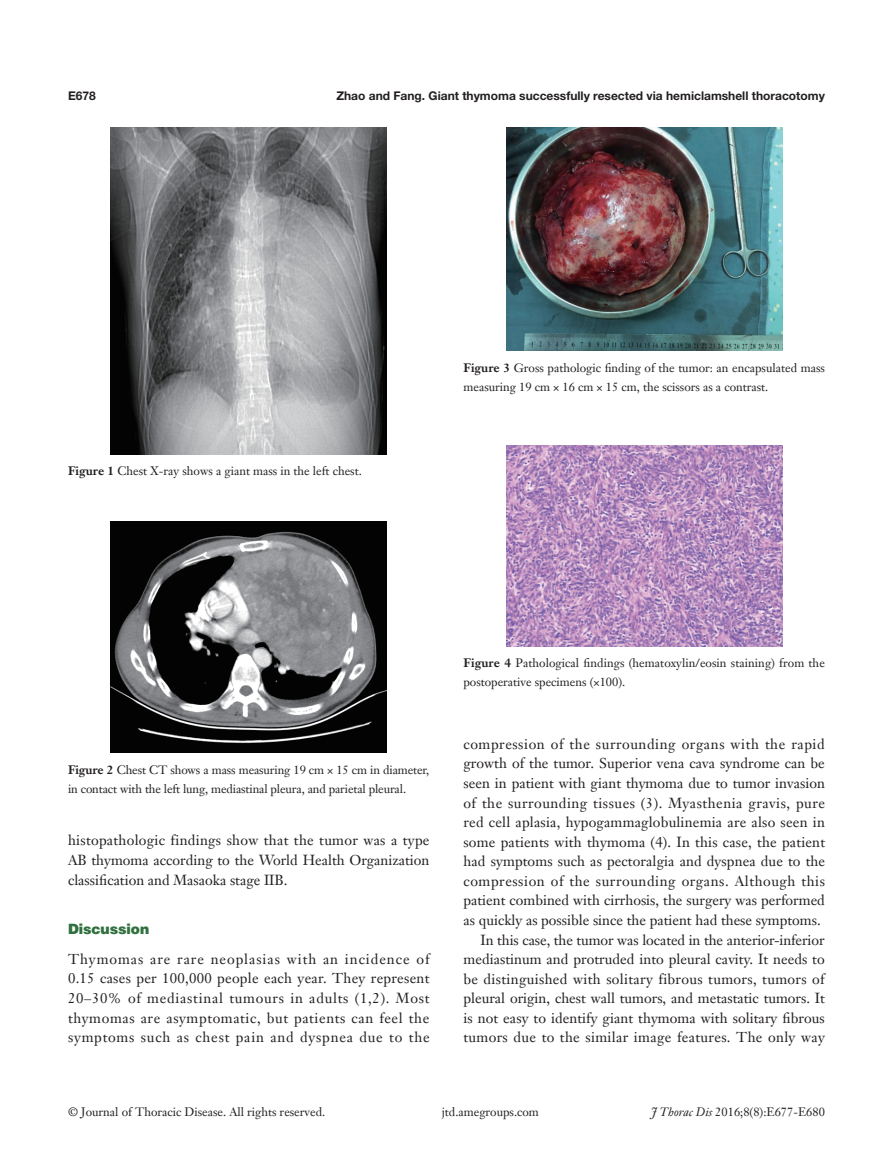
<style>
.page{position:relative;width:893px;height:1170px;background:#fff}
.page>*{position:absolute;margin:0;border:0;box-sizing:border-box;transform-origin:0 0}
.t1{font:14.25px/19.6px "Janson Text LT";letter-spacing:.005em;color:#231f20;text-align:justify}
.t2{font:14.25px "Janson Text LT";letter-spacing:.025em;color:#231f20}
.t3{font:14.25px "Janson Text LT";letter-spacing:.04em;color:#231f20}
.t4{font:14.25px "Janson Text LT";letter-spacing:.035em;color:#231f20}
.t5{font:900 14.25px "Helvetica";color:#30703e}
.t6{font:12px/19.5px "Janson Text LT";color:#231f20}
.t7{font:700 12px "Helvetica Neue LT Pro";color:#231f20}
.s1{font-weight:700}
.s2{font-style:italic}
</style>
<div class="page">
<img style="left:111px;top:128px;width:276px;height:326px">
<img style="left:111px;top:522px;width:276px;height:230px">
<img style="left:506px;top:128px;width:276px;height:223px">
<img style="left:506px;top:445px;width:276px;height:201px">
<p class="t7" style="left:68px;top:88px;width:29px">E678</p>
<p class="t7" style="left:336px;top:88px;width:490px">Zhao and Fang. Giant thymoma successfully resected via hemiclamshell thoracotomy</p>
<p class="t6" style="left:68px;top:461px;width:295px"><span class="s1">Figure 1</span> Chest X-ray shows a giant mass in the left chest.</p>
<p class="t6" style="left:463px;top:358px;width:363px"><span class="s1">Figure 3</span> Gross pathologic finding of the tumor: an encapsulated mass measuring 19 cm × 16 cm × 15 cm, the scissors as a contrast.</p>
<p class="t6" style="left:68px;top:759px;width:363px"><span class="s1">Figure 2</span> Chest CT shows a mass measuring 19 cm × 15 cm in diameter, in contact with the left lung, mediastinal pleura, and parietal pleural.</p>
<p class="t1" style="left:68px;top:830px;width:363px">histopathologic findings show that the tumor was a type AB thymoma according to the World Health Organization classification and Masaoka stage IIB.</p>
<p class="t5" style="left:68px;top:919px;width:83px">Discussion</p>
<p class="t1" style="left:68px;top:948px;width:363px">Thymomas are rare neoplasias with an incidence of 0.15 cases per 100,000 people each year. They represent 20–30% of mediastinal tumours in adults (1,2). Most thymomas are asymptomatic, but patients can feel the symptoms such as chest pain and dyspnea due to the</p>
<p class="t6" style="left:463px;top:652px;width:363px"><span class="s1">Figure 4</span> Pathological findings (hematoxylin/eosin staining) from the postoperative specimens (×100).</p>
<p class="t3" style="left:463px;top:734px;width:363px">compression of the surrounding organs with the rapid</p>
<p class="t1" style="left:463px;top:753px;width:363px">growth of the tumor. Superior vena cava syndrome can be</p>
<p class="t1" style="left:463px;top:773px;width:363px">seen in patient with giant thymoma due to tumor invasion</p>
<p class="t4" style="left:463px;top:793px;width:363px">of the surrounding tissues (3). Myasthenia gravis, pure</p>
<p class="t1" style="left:463px;top:812px;width:363px">red cell aplasia, hypogammaglobulinemia are also seen in</p>
<p class="t1" style="left:463px;top:831px;width:363px">some patients with thymoma (4). In this case, the patient</p>
<p class="t1" style="left:463px;top:851px;width:363px">had symptoms such as pectoralgia and dyspnea due to the</p>
<p class="t3" style="left:463px;top:871px;width:363px">compression of the surrounding organs. Although this</p>
<p class="t1" style="left:463px;top:890px;width:363px">patient combined with cirrhosis, the surgery was performed</p>
<p class="t1" style="left:463px;top:910px;width:359px">as quickly as possible since the patient had these symptoms.</p>
<p class="t1" style="left:480px;top:929px;width:346px">In this case, the tumor was located in the anterior-inferior</p>
<p class="t1" style="left:463px;top:949px;width:363px">mediastinum and protruded into pleural cavity. It needs to</p>
<p class="t2" style="left:463px;top:969px;width:363px">be distinguished with solitary fibrous tumors, tumors of</p>
<p class="t1" style="left:463px;top:988px;width:363px">pleural origin, chest wall tumors, and metastatic tumors. It</p>
<p class="t1" style="left:463px;top:1007px;width:363px">is not easy to identify giant thymoma with solitary fibrous</p>
<p class="t2" style="left:463px;top:1028px;width:363px">tumors due to the similar image features. The only way</p>
<p class="t6" style="left:68px;top:1102px;width:259px">© Journal of Thoracic Disease. All rights reserved.</p>
<p class="t6" style="left:442px;top:1102px;width:99px">jtd.amegroups.com</p>
<p class="t6" style="left:651px;top:1102px;width:175px"><span class="s2">J Thorac Dis</span> 2016;8(8):E677-E680</p>
</div>
